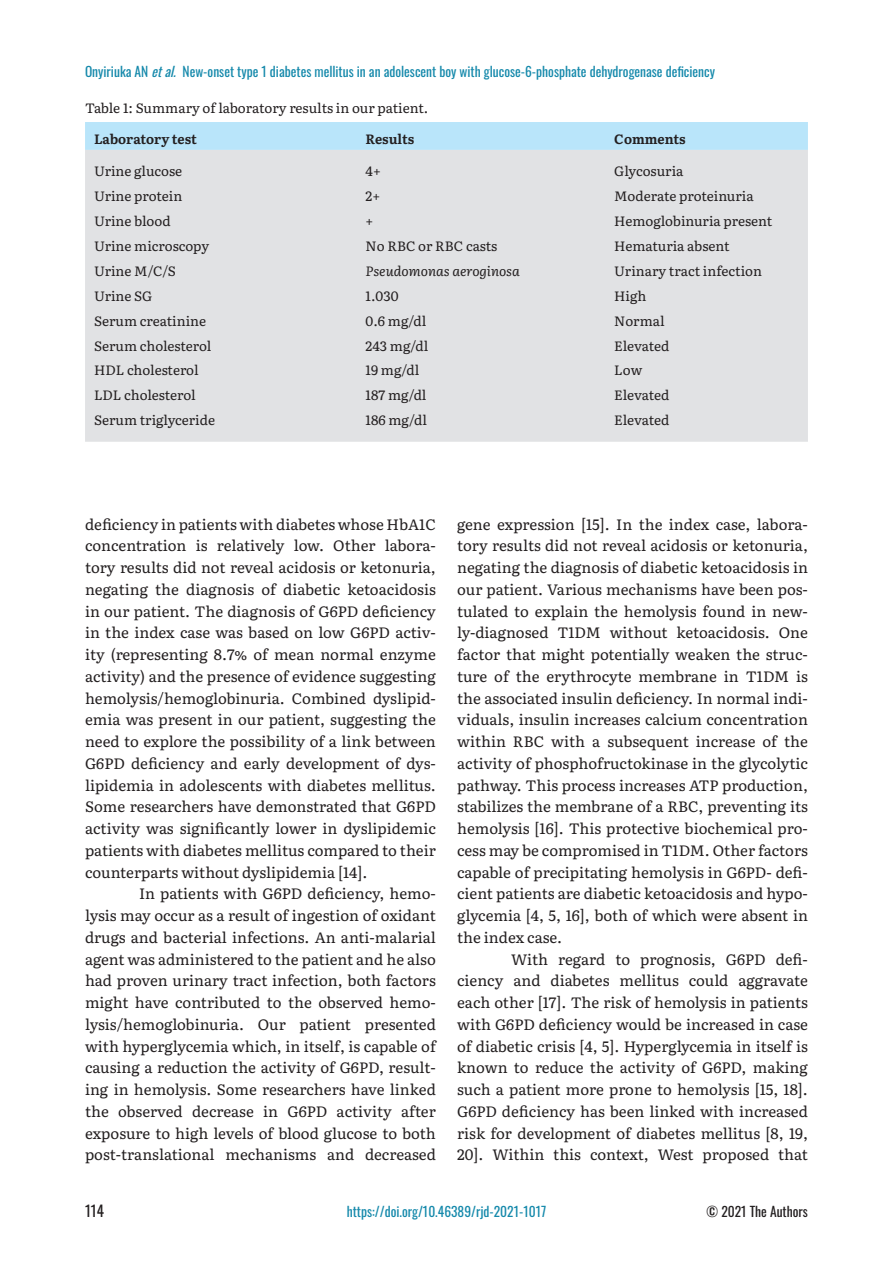
<style>
.page{position:relative;width:893px;height:1263px;background:#fff}
.page>*{position:absolute;margin:0;border:0;box-sizing:border-box;transform-origin:0 0}
.t1{font:15px/21.8px "Literata";color:#231f20;text-align:justify}
.t2{font:15px "Oswald";color:#231f20}
.t3{font:13.5px "Literata";color:#231f20}
.t4{font:13.5px "Oswald";color:#1589ab}
.t5{font:700 13.5px "Literata";color:#231f20}
.t6{font:italic 13.5px "Literata";color:#231f20}
.t7{font:13.5px "Oswald";color:#231f20}
.s1{font-style:italic}
</style>
<div class="page">
<div style="left:85px;top:122px;width:723px;height:28px;background:#b9e5fa"></div>
<div style="left:85px;top:150px;width:723px;height:292px;background:#e1e2e4"></div>
<p class="t4" style="left:85px;top:60px;width:631px">Onyiriuka AN <span class="s1">etal.</span> New-onset type 1 diabetes mellitus in an adolescent boy with glucose-6-phosphate dehydrogenase deficiency</p>
<p class="t3" style="left:85px;top:98px;width:345px">Table 1: Summary of laboratory results in our patient.</p>
<p class="t5" style="left:94px;top:129px;width:104px">Laboratory test</p>
<p class="t5" style="left:366px;top:129px;width:50px">Results</p>
<p class="t5" style="left:614px;top:129px;width:73px">Comments</p>
<p class="t3" style="left:94px;top:161px;width:90px">Urine glucose</p>
<p class="t3" style="left:366px;top:161px;width:17px">4+</p>
<p class="t3" style="left:614px;top:161px;width:71px">Glycosuria</p>
<p class="t3" style="left:94px;top:186px;width:90px">Urine protein</p>
<p class="t3" style="left:366px;top:186px;width:16px">2+</p>
<p class="t3" style="left:614px;top:186px;width:141px">Moderate proteinuria</p>
<p class="t3" style="left:94px;top:211px;width:78px">Urine blood</p>
<p class="t3" style="left:366px;top:211px;width:9px">+</p>
<p class="t3" style="left:614px;top:211px;width:159px">Hemoglobinuria present</p>
<p class="t3" style="left:94px;top:236px;width:117px">Urine microscopy</p>
<p class="t3" style="left:366px;top:236px;width:133px">No RBC or RBC casts</p>
<p class="t3" style="left:614px;top:236px;width:117px">Hematuria absent</p>
<p class="t3" style="left:94px;top:261px;width:83px">Urine M/C/S</p>
<p class="t6" style="left:366px;top:261px;width:156px">Pseudomonas aeroginosa</p>
<p class="t3" style="left:614px;top:261px;width:149px">Urinary tract infection</p>
<p class="t3" style="left:94px;top:285px;width:60px">Urine SG</p>
<p class="t3" style="left:366px;top:285px;width:34px">1.030</p>
<p class="t3" style="left:614px;top:285px;width:34px">High</p>
<p class="t3" style="left:94px;top:310px;width:114px">Serum creatinine</p>
<p class="t3" style="left:366px;top:310px;width:62px">0.6 mg/dl</p>
<p class="t3" style="left:614px;top:310px;width:52px">Normal</p>
<p class="t3" style="left:94px;top:335px;width:119px">Serum cholesterol</p>
<p class="t3" style="left:366px;top:335px;width:64px">243 mg/dl</p>
<p class="t3" style="left:614px;top:335px;width:57px">Elevated</p>
<p class="t3" style="left:94px;top:360px;width:106px">HDL cholesterol</p>
<p class="t3" style="left:366px;top:360px;width:55px">19 mg/dl</p>
<p class="t3" style="left:614px;top:360px;width:29px">Low</p>
<p class="t3" style="left:94px;top:385px;width:103px">LDL cholesterol</p>
<p class="t3" style="left:366px;top:385px;width:62px">187 mg/dl</p>
<p class="t3" style="left:614px;top:385px;width:57px">Elevated</p>
<p class="t3" style="left:94px;top:410px;width:122px">Serum triglyceride</p>
<p class="t3" style="left:366px;top:410px;width:63px">186 mg/dl</p>
<p class="t3" style="left:614px;top:410px;width:57px">Elevated</p>
<p class="t1" style="left:85px;top:512px;width:352px">deficiency in patients with diabetes whose HbA1C concentration is relatively low. Other labora&shy;tory results did not reveal acidosis or ketonuria, negating the diagnosis of diabetic ketoacidosis in our patient. The diagnosis of G6PD deficiency in the index case was based on low G6PD activ&shy;ity (representing 8.7% of mean normal enzyme activity) and the presence of evidence suggesting hemolysis/hemoglobinuria. Combined dyslipid&shy;emia was present in our patient, suggesting the need to explore the possibility of a link between G6PD deficiency and early development of dys&shy;lipidemia in adolescents with diabetes mellitus.<br>Some researchers have demonstrated that G6PD activity was significantly lower in dyslipidemic patients with diabetes mellitus compared to their counterparts without dyslipidemia [14].</p>
<p class="t1" style="left:85px;top:882px;width:352px;text-indent:54px">In patients with G6PD deficiency, hemo&shy;lysis may occur as a result of ingestion of oxidant drugs and bacterial infections. An anti-malarial agent was administered to the patient and he also had proven urinary tract infection, both factors might have contributed to the observed hemo&shy;lysis/hemoglobinuria. Our patient presented with hyperglycemia which, in itself, is capable of causing a reduction the activity of G6PD, result&shy;ing in hemolysis. Some researchers have linked the observed decrease in G6PD activity after exposure to high levels of blood glucose to both post-translational mechanisms and decreased</p>
<p class="t1" style="left:457px;top:512px;width:352px">gene expression [15]. In the index case, labora&shy;tory results did not reveal acidosis or ketonuria, negating the diagnosis of diabetic ketoacidosis in our patient. Various mechanisms have been pos&shy;tulated to explain the hemolysis found in new&shy;ly-diagnosed T1DM without ketoacidosis. One factor that might potentially weaken the struc&shy;ture of the erythrocyte membrane in T1DM is the associated insulin deficiency. In normal indi&shy;viduals, insulin increases calcium concentration within RBC with a subsequent increase of the activity of phosphofructokinase in the glycolytic pathway. This process increases ATP production, stabilizes the membrane of a RBC, preventing its hemolysis [16]. This protective biochemical pro&shy;cess may be compromised in T1DM. Other factors capable of precipitating hemolysis in G6PD- defi&shy;cient patients are diabetic ketoacidosis and hypo&shy;glycemia [4, 5, 16], both of which were absent in the index case.</p>
<p class="t1" style="left:457px;top:947px;width:352px;text-indent:54px">With regard to prognosis, G6PD defi&shy;ciency and diabetes mellitus could aggravate each other [17]. The risk of hemolysis in patients with G6PD deficiency would be increased in case of diabetic crisis [4, 5]. Hyperglycemia in itself is known to reduce the activity of G6PD, making such a patient more prone to hemolysis [15, 18].<br>G6PD deficiency has been linked with increased risk for development of diabetes mellitus [8, 19, 20]. Within this context, West proposed that</p>
<p class="t2" style="left:85px;top:1198px;width:21px">114</p>
<p class="t4" style="left:347px;top:1200px;width:201px">https://doi.org/10.46389/rjd-2021-1017</p>
<p class="t7" style="left:707px;top:1200px;width:103px">© 2021 The Authors</p>
</div>
